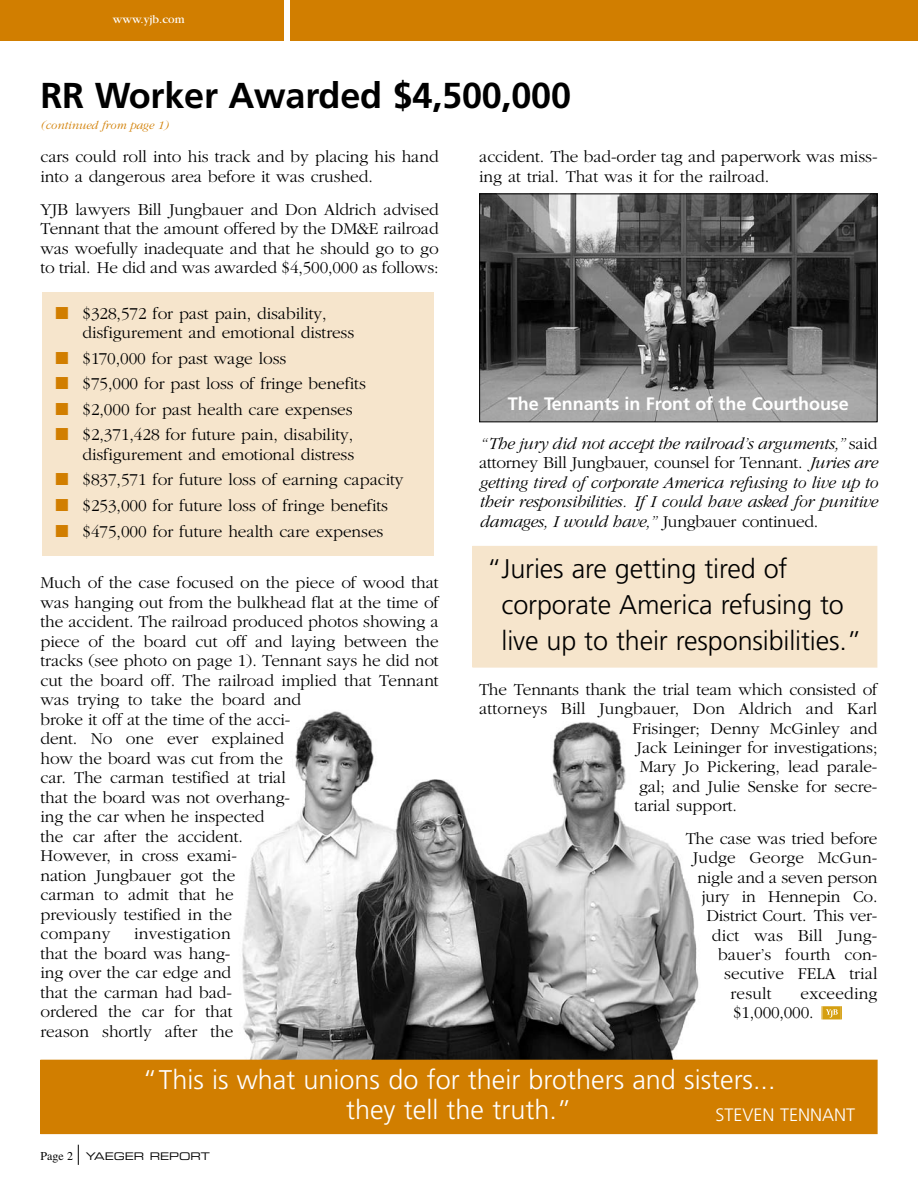
<style>
.page{position:relative;width:918px;height:1188px;background:#fff}
.page>*{position:absolute;margin:0;border:0;box-sizing:border-box;transform-origin:0 0}
.t1{font:700 36px "Frutiger";letter-spacing:-.005em;color:#000}
.t2{font:300 27px/36px "Frutiger";letter-spacing:-.005em;color:#000}
.t3{font:300 27px/30px "Frutiger";color:#fff;text-align:center}
.t4{font:700 18px "Frutiger";letter-spacing:-.005em;color:#fff}
.t5{font:300 18px "Frutiger";color:#fff}
.t6{font:300 17.25px/19.5px "Garamond";letter-spacing:-.005em;color:#000}
.t7{font:italic 300 17.25px/19.5px "Garamond";letter-spacing:-.015em;color:#000;text-align:justify}
.t8{font:italic 300 12px "Garamond";color:#d17e00}
.t9{font:12px "Garamond";color:#fff}
.t10{font:10.5px "Eurostile Extended Two";color:#000}
.s1{color:#d17e00}
.s2{font-style:normal}
.s3{font-family:"Times";font-size:12px}
</style>
<div class="page">
<img style="left:129px;top:711px;width:654px;height:349px">
<div style="left:290px;top:0;width:628px;height:40px;background:#d17e00"></div>
<div style="left:0;top:0;width:284px;height:40px;background:#d17e00"></div>
<svg style="left:78px;top:1145px;width:1px;height:20px"></svg>
<svg style="left:822px;top:1006px;width:20px;height:13px"></svg>
<div style="left:42px;top:292px;width:392px;height:263px;background:#f6e5cc"></div>
<img style="left:481px;top:196px;width:395px;height:224px">
<div style="left:479px;top:194px;width:399px;height:228px;border:1px solid #000"></div>
<div style="left:41px;top:1060px;width:836px;height:74px;background:#d17e00"></div>
<div style="left:473px;top:546px;width:404px;height:121px;background:#f6e5cc"></div>
<div style="left:472px;top:546px;width:405px;height:122px;border:1px solid #f6e5cc"></div>
<p class="t9" style="left:113px;top:15px;width:73px">www.yjb.com</p>
<h1 class="t1" style="left:40px;top:81px;width:532px">RR Worker Awarded $4,500,000</h1>
<p class="t8" style="left:40px;top:121px;width:129px">(continued from page 1)</p>
<p class="t6" style="left:40px;top:148px;width:400px">cars could roll into his track and by placing his hand into a dangerous area before it was crushed.</p>
<p class="t6" style="left:40px;top:201px;width:400px;text-align:justify">YJB lawyers Bill Jungbauer and Don Aldrich advised Tennant that the amount offered by the DM&amp;E railroad was woefully inadequate and that he should go to go to trial. He did and was awarded $4,500,000 as follows:</p>
<p class="t6" style="left:82px;top:305px;width:273px;text-indent:-27px"><span class="s1">■</span> $328,572 for past pain, disability, disfigurement and emotional distress</p>
<p class="t6" style="left:56px;top:350px;width:232px"><span class="s1">■</span> $170,000 for past wage loss</p>
<p class="t6" style="left:56px;top:375px;width:312px"><span class="s1">■</span> $75,000 for past loss of fringe benefits</p>
<p class="t6" style="left:56px;top:401px;width:299px"><span class="s1">■</span> $2,000 for past health care expenses</p>
<p class="t6" style="left:56px;top:427px;width:300px;text-align:right"><span class="s1">■</span> $2,371,428 for future pain, disability, disfigurement and emotional distress</p>
<p class="t6" style="left:56px;top:472px;width:350px"><span class="s1">■</span> $837,571 for future loss of earning capacity</p>
<p class="t6" style="left:56px;top:497px;width:334px"><span class="s1">■</span> $253,000 for future loss of fringe benefits</p>
<p class="t6" style="left:56px;top:523px;width:329px"><span class="s1">■</span> $475,000 for future health care expenses</p>
<p class="t6" style="left:40px;top:574px;width:400px">Much of the case focused on the piece of wood that was hanging out from the bulkhead flat at the time of the accident. The railroad produced photos showing a piece of the board cut off and laying between the tracks (see photo on page 1). Tennant says he did not cut the board off. The railroad implied that Tennant was trying to take the board and<br>broke it off at the time of the acci-<br>dent. No one ever explained<br>how the board was cut from the<br>car. The carman testified at trial<br>that the board was not overhang-<br>ing the car when he inspected<br>the car after the accident.<br>However, in cross exami-<br>nation Jungbauer got the<br>carman to admit that he<br>previously testified in the<br>company</p>
<p class="t6" style="left:40px;top:925px;width:195px;text-indent:94px">investigation that the board was hang&shy;ing over the car edge and that the carman had bad&shy;ordered the car for that reason shortly after the</p>
<p class="t6" style="left:479px;top:148px;width:400px">accident. The bad-order tag and paperwork was miss&shy;ing at trial. That was it for the railroad.</p>
<p class="t4" style="left:508px;top:397px;width:342px">The Tennants in Front of the Courthouse</p>
<p class="t7" style="left:479px;top:435px;width:400px">“The jury did not accept the railroad’s arguments,” <span class="s2">said attorney Bill Jungbauer, counsel for Tennant.</span> Juries are getting tired of corporate America refusing to live up to their responsibilities. If I could have asked for punitive damages, I would have,” <span class="s2">Jungbauer continued.</span></p>
<h2 class="t2" style="left:502px;top:553px;width:362px;text-indent:-15px">“Juries are getting tired of corporate America refusing to live up to their responsibilities.”</h2>
<p class="t6" style="left:479px;top:681px;width:400px">The Tennants thank the trial team which consisted of</p>
<p class="t6" style="left:479px;top:700px;width:400px">attorneys Bill Jungbauer, Don Aldrich and Karl</p>
<p class="t6" style="left:633px;top:720px;width:246px">Frisinger; Denny McGinley and</p>
<p class="t6" style="left:637px;top:739px;width:242px">Jack Leininger for investigations;</p>
<p class="t6" style="left:640px;top:758px;width:239px">Mary Jo Pickering, lead parale-</p>
<p class="t6" style="left:639px;top:778px;width:240px">gal; and Julie Senske for secre-</p>
<p class="t6" style="left:635px;top:797px;width:104px">tarial support.</p>
<p class="t6" style="left:686px;top:830px;width:193px">The case was tried before</p>
<p class="t6" style="left:693px;top:849px;width:186px">Judge George McGun-</p>
<p class="t6" style="left:697px;top:869px;width:182px">nigle and a seven person</p>
<p class="t6" style="left:702px;top:888px;width:177px">jury in Hennepin Co.</p>
<p class="t6" style="left:706px;top:907px;width:173px">District Court. This ver-</p>
<p class="t6" style="left:712px;top:927px;width:167px">dict was Bill Jung-</p>
<p class="t6" style="left:718px;top:946px;width:161px">bauer’s fourth con-</p>
<p class="t6" style="left:724px;top:965px;width:155px">secutive FELA trial</p>
<p class="t6" style="left:731px;top:985px;width:43px">result</p>
<p class="t6" style="left:733px;top:985px;width:146px;text-indent:68px">exceeding $1,000,000.</p>
<h2 class="t3" style="left:142px;top:1067px;width:635px">“This is what unions do for their brothers and sisters... they tell the truth.”</h2>
<p class="t5" style="left:716px;top:1107px;width:141px">STEVEN TENNANT</p>
<p class="t10" style="left:40px;top:1153px;width:171px"><span class="s3">Page 2</span> YAEGER REPORT</p>
</div>
